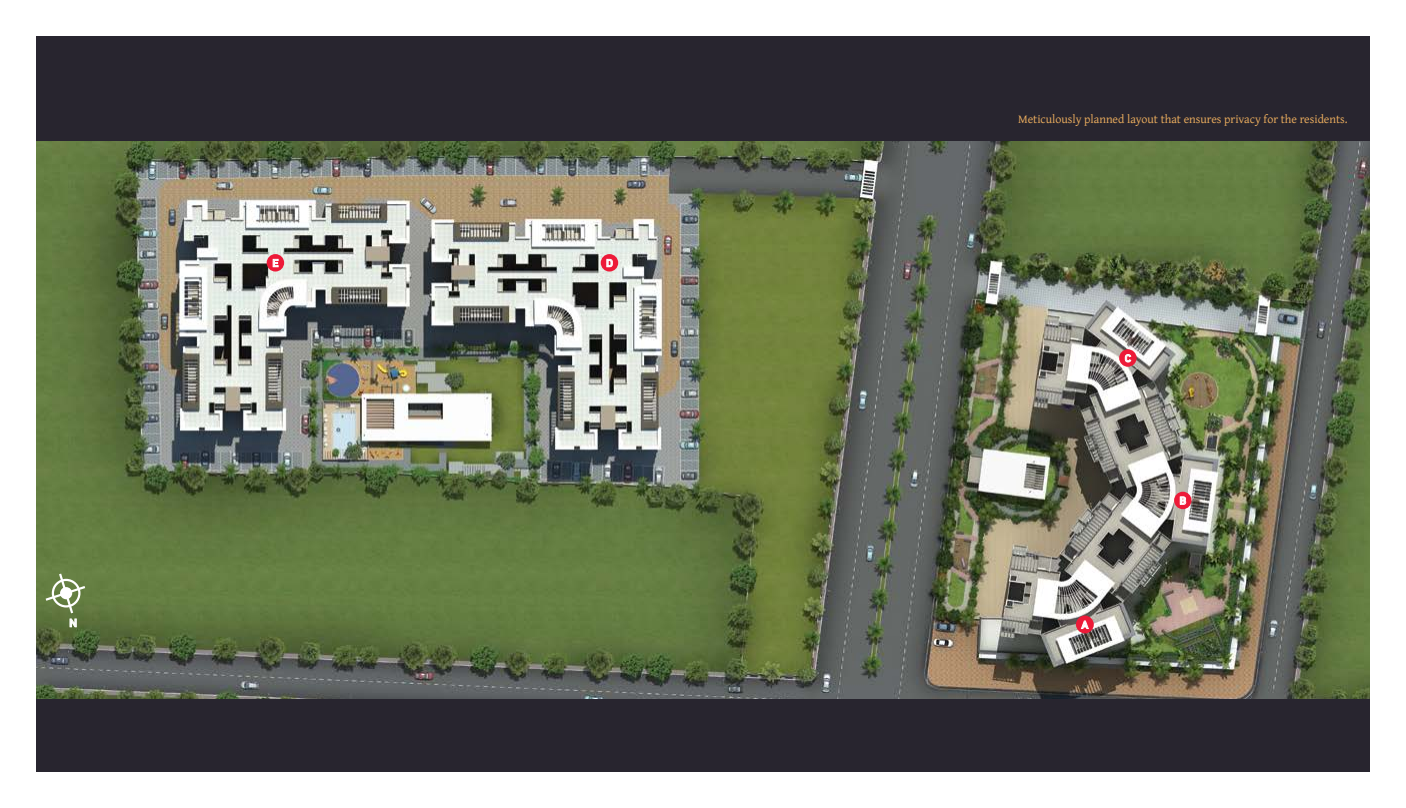
<style>
.page{position:relative;width:1406px;height:808px;background:#fff}
.page>*{position:absolute;margin:0;border:0;box-sizing:border-box;transform-origin:0 0}
.t1{font:12px "Gentium Plus";color:#f1b15f}
.t2{font:500 11.4px "PF Din Text Pro";color:#fff}
.t3{font:500 10.9px "PF Din Text Pro";color:#fff}
.t4{font:500 10.6px "PF Din Text Pro";color:#fff}
</style>
<div class="page">
<div style="left:703px;top:36px;width:667px;height:736px;background:#28252f"></div>
<div style="left:36px;top:36px;width:667px;height:736px;background:#28252f"></div>
<img style="left:36px;top:141px;width:1334px;height:557px">
<svg style="left:43px;top:571px;width:45px;height:56px;background:#7d9262"></svg>
<svg style="left:267px;top:254px;width:17px;height:18px"></svg>
<svg style="left:273px;top:259px;width:5px;height:8px"></svg>
<svg style="left:601px;top:254px;width:17px;height:18px"></svg>
<svg style="left:607px;top:259px;width:6px;height:8px"></svg>
<svg style="left:1174px;top:492px;width:18px;height:17px"></svg>
<svg style="left:1180px;top:497px;width:6px;height:8px"></svg>
<svg style="left:1119px;top:349px;width:18px;height:18px"></svg>
<svg style="left:1125px;top:354px;width:6px;height:8px"></svg>
<div style="left:1076px;top:615px;width:18px;height:18px;background:#ed1a38;border-radius:50%"></div>
<svg style="left:1081px;top:621px;width:8px;height:8px"></svg>
<p class="t2" style="left:77px;top:630px;width:9px;rotate:-180deg">N</p>
<p class="t4" style="left:272px;top:257px;width:8px">E</p>
<p class="t4" style="left:606px;top:257px;width:8px">D</p>
<p class="t1" style="left:1018px;top:108px;width:331px">Meticulously planned layout that ensures privacy for the residents.</p>
<p class="t4" style="left:1125px;top:352px;width:8px">C</p>
<p class="t3" style="left:1081px;top:618px;width:8px">A</p>
<p class="t4" style="left:1180px;top:494px;width:8px">B</p>
</div>
